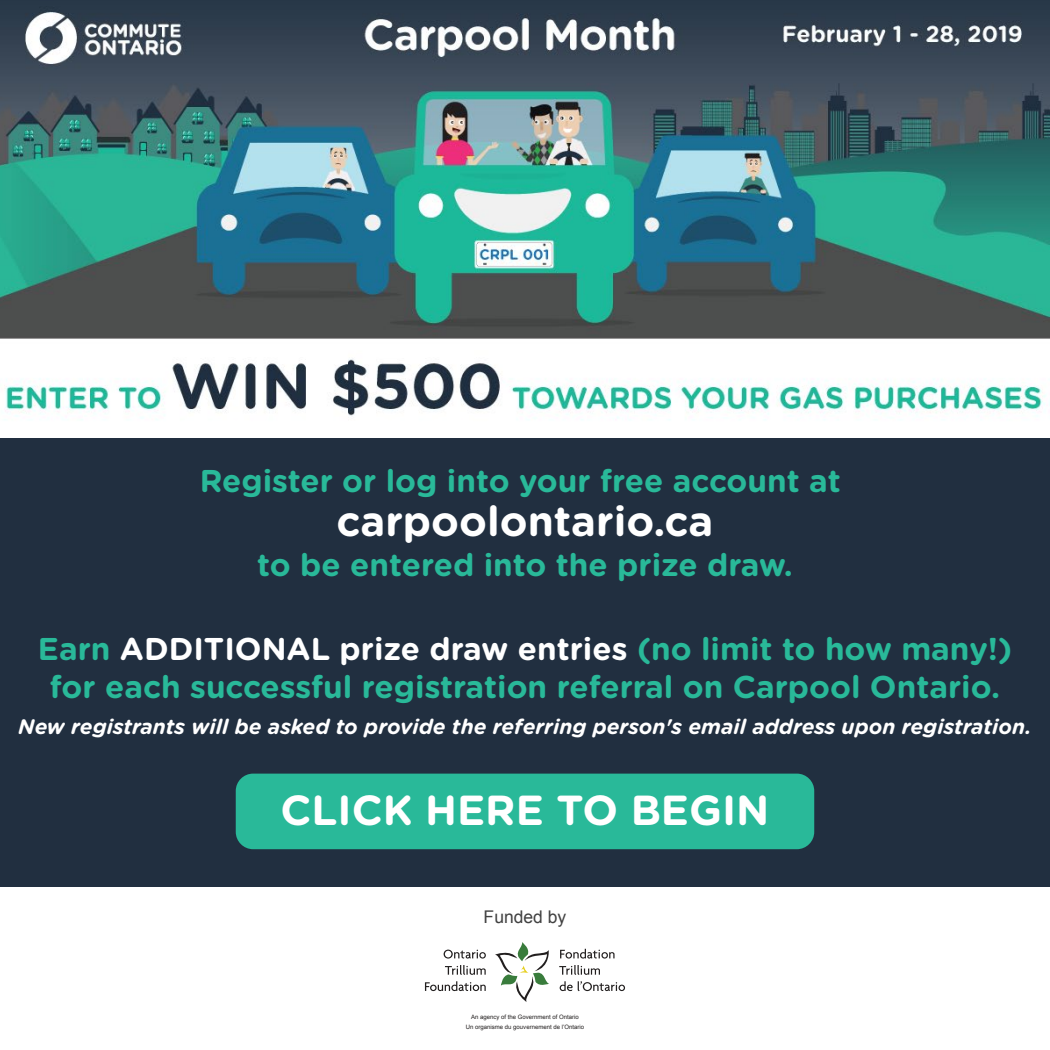
<style>
.page{position:relative;width:1050px;height:1050px;background:#fff}
.page>*{position:absolute;margin:0;border:0;box-sizing:border-box;transform-origin:0 0}
.t1{font:700 42px "Gotham Rounded";color:#fff}
.t2{font:700 31.5px/37.8px "Gotham Rounded";color:#29b999;text-align:center}
.t3{font:italic 700 21px "Gotham Rounded";color:#fff}
.t4{font:17.5px "Arial";color:#414141}
.t5{font:5.95px/9.6px "Arial";color:#221f1f;text-align:center}
.s1{color:#fff}
</style>
<div class="page">
<div style="left:0;top:0;width:1050px;height:886px;background:#212f40"></div>
<img style="left:0;top:6px;width:1050px;height:432px">
<div style="left:236px;top:774px;width:578px;height:75px;background:#29b999;border-radius:17px"></div>
<svg style="left:495px;top:942px;width:54px;height:60px"></svg>
<svg style="left:444px;top:950px;width:42px;height:9px"></svg>
<svg style="left:445px;top:965px;width:41px;height:10px"></svg>
<svg style="left:425px;top:981px;width:61px;height:10px"></svg>
<svg style="left:560px;top:949px;width:55px;height:10px"></svg>
<svg style="left:559px;top:965px;width:41px;height:10px"></svg>
<svg style="left:560px;top:981px;width:65px;height:10px"></svg>
<p class="t2" style="left:200px;top:461px;width:643px">Register or log into your free account at</p>
<h1 class="t1" style="left:337px;top:490px;width:378px">carpoolontario.ca</h1>
<p class="t2" style="left:257px;top:545px;width:537px">to be entered into the prize draw.</p>
<p class="t2" style="left:38px;top:629px;width:976px">Earn <span class="s1">ADDITIONAL prize draw entries</span> (no limit to how many!) for each successful registration referral on Carpool Ontario.</p>
<p class="t3" style="left:18px;top:711px;width:1015px">New registrants will be asked to provide the referring person's email address upon registration.</p>
<h1 class="t1" style="left:281px;top:779px;width:490px">CLICK HERE TO BEGIN</h1>
<p class="t4" style="left:484px;top:905px;width:84px">Funded by</p>
<p class="t5" style="left:466px;top:1012px;width:120px">An agency of the Government of Ontario<br>Un organisme du gouvernement de l’Ontario</p>
</div>
